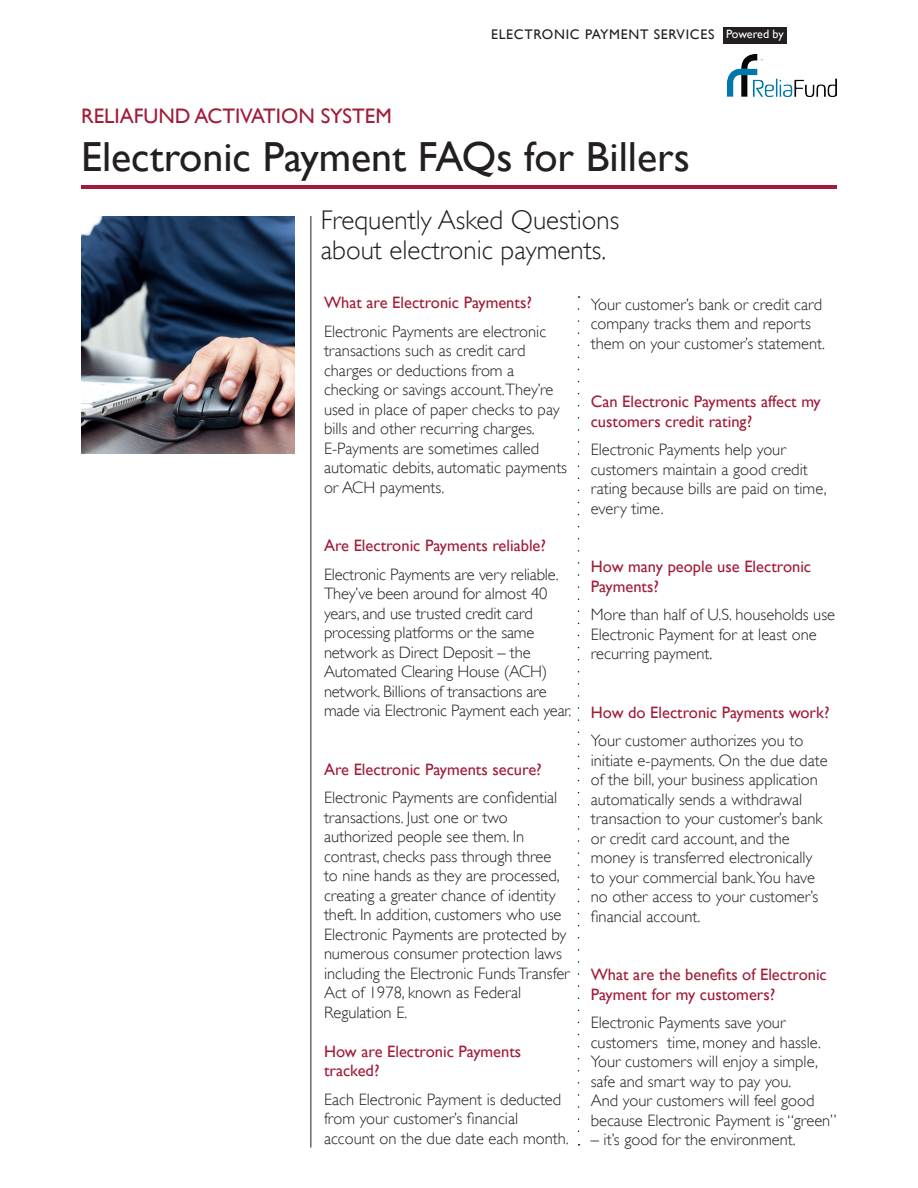
<style>
.page{position:relative;width:918px;height:1188px;background:#fff}
.page>*{position:absolute;margin:0;border:0;box-sizing:border-box;transform-origin:0 0}
.t1{font:42px "Gill Sans";color:#231f20}
.t2{font:300 27px "Gill Sans";color:#231f20}
.t3{font:21px "Gill Sans";color:#a11c38}
.t4{font:300 16.5px/19.5px "Gill Sans";color:#231f20}
.t5{font:16.5px/19.5px "Gill Sans";color:#a11c38}
.t6{font:13.95px "Gill Sans";letter-spacing:.05em;color:#231f20}
.t7{font:12.15px "Gill Sans";letter-spacing:-.01em;color:#fff}
</style>
<div class="page">
<div style="left:723px;top:27px;width:64px;height:16px;background:#231f20"></div>
<img style="left:727px;top:55px;width:110px;height:41px">
<hr style="left:81px;top:186px;width:756px;height:3px;background:#a11c38">
<hr style="left:310px;top:216px;width:1px;height:932px;background:#231f20">
<svg style="left:578px;top:309px;width:2px;height:837px"></svg>
<img style="left:81px;top:216px;width:214px;height:238px">
<p class="t6" style="left:491px;top:26px;width:225px">ELECTRONIC PAYMENT SERVICES</p>
<p class="t7" style="left:726px;top:26px;width:59px">Powered by</p>
<p class="t3" style="left:81px;top:103px;width:312px">RELIAFUND ACTIVATION SYSTEM</p>
<p class="t1" style="left:81px;top:132px;width:610px">Electronic Payment FAQs for Billers</p>
<p class="t2" style="left:321px;top:204px;width:300px">Frequently Asked Questions</p>
<p class="t2" style="left:321px;top:234px;width:287px">about electronic payments.</p>
<p class="t5" style="left:324px;top:293px;width:209px">What are Electronic Payments?</p>
<p class="t4" style="left:324px;top:322px;width:245px">Electronic Payments are electronic transactions such as credit card charges or deductions from a checking or savings account.They’re used in place of paper checks to pay bills and other recurring charges.<br>E-Payments are sometimes called automatic debits, automatic payments or ACH payments.</p>
<p class="t5" style="left:324px;top:536px;width:224px">Are Electronic Payments reliable?</p>
<p class="t4" style="left:324px;top:565px;width:249px">Electronic Payments are very reliable.<br>They’ve been around for almost 40 years, and use trusted credit card processing platforms or the same network as Direct Deposit – the Automated Clearing House (ACH) network. Billions of transactions are made via Electronic Payment each year.</p>
<p class="t5" style="left:324px;top:759px;width:219px">Are Electronic Payments secure?</p>
<p class="t4" style="left:324px;top:788px;width:247px">Electronic Payments are confidential transactions. Just one or two authorized people see them. In contrast, checks pass through three<br>to nine hands as they are processed, creating a greater chance of identity theft. In addition, customers who use Electronic Payments are protected by numerous consumer protection laws including the Electronic Funds Transfer Act of 1978, known as Federal Regulation E.</p>
<p class="t5" style="left:324px;top:1041px;width:199px">How are Electronic Payments tracked?</p>
<p class="t4" style="left:324px;top:1090px;width:246px">Each Electronic Payment is deducted from your customer’s financial account on the due date each month.</p>
<p class="t4" style="left:591px;top:294px;width:236px">Your customer’s bank or credit card company tracks them and reports them on your customer’s statement.</p>
<p class="t5" style="left:591px;top:392px;width:231px">Can Electronic Payments affect my customers credit rating?</p>
<p class="t4" style="left:591px;top:440px;width:237px">Electronic Payments help your customers maintain a good credit rating because bills are paid on time, every time.</p>
<p class="t5" style="left:591px;top:557px;width:222px">How many people use Electronic<br>Payments?</p>
<p class="t4" style="left:591px;top:605px;width:246px">More than half of U.S. households use<br>Electronic Payment for at least one recurring payment.</p>
<p class="t5" style="left:591px;top:702px;width:240px">How do Electronic Payments work?</p>
<p class="t4" style="left:591px;top:731px;width:238px">Your customer authorizes you to initiate e-payments. On the due date of the bill, your business application automatically sends a withdrawal transaction to your customer’s bank or credit card account, and the money is transferred electronically to your commercial bank.You have no other access to your customer’s financial account.</p>
<p class="t5" style="left:591px;top:965px;width:238px">What are the benefits of Electronic<br>Payment for my customers?</p>
<p class="t4" style="left:591px;top:1013px;width:248px">Electronic Payments save your customers time, money and hassle.<br>Your customers will enjoy a simple, safe and smart way to pay you.<br>And your customers will feel good because Electronic Payment is “green”</p>
<p class="t4" style="left:591px;top:1130px;width:206px">– it’s good for the environment.</p>
</div>
